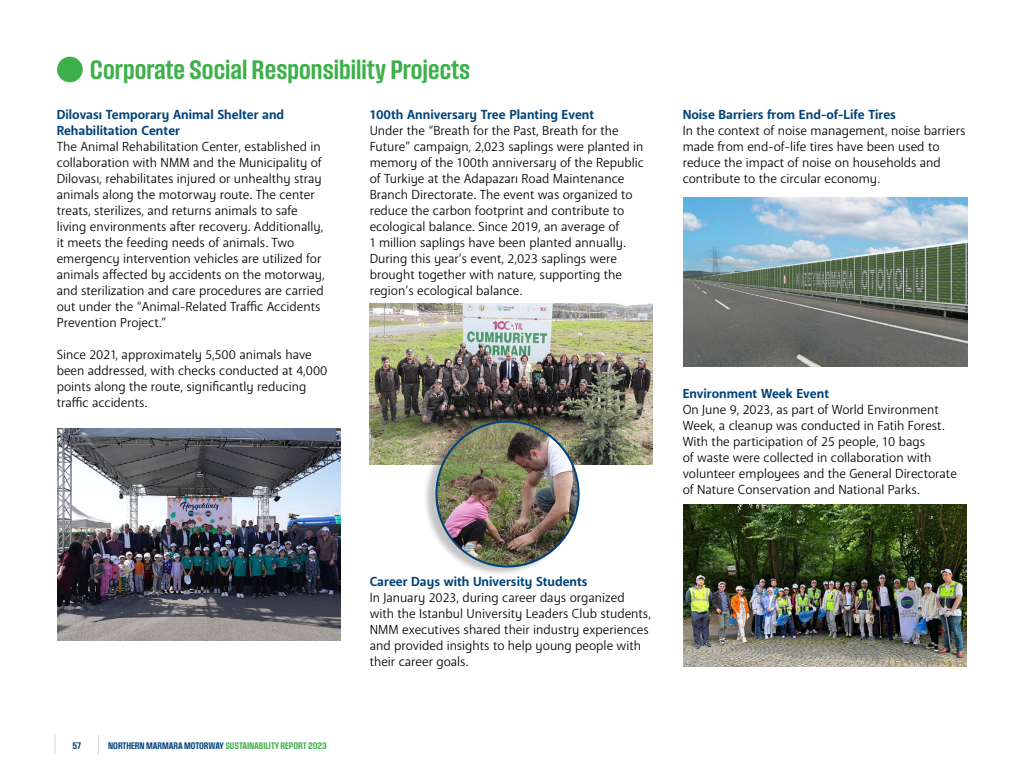
<style>
.page{position:relative;width:1024px;height:768px;background:#fff}
.page>*{position:absolute;margin:0;border:0;box-sizing:border-box;transform-origin:0 0}
.t1{font:28px "Field Gothic No.44 Demi Cond";color:#3db04a}
.t2{font:13px/16px "Anago";color:#000}
.t3{font:700 13px/16px "Anago";color:#00427a}
.t4{font:10px "Field Gothic No.44 Demi Cond";letter-spacing:-.005em;color:#3db04a}
.t5{font:10px "Field Gothic No.44 Demi Cond";color:#00427a}
.s1{color:#00427a}
</style>
<div class="page">
<svg style="left:98px;top:735px;width:1px;height:19px"></svg>
<svg style="left:54px;top:735px;width:1px;height:19px"></svg>
<div style="left:57px;top:57px;width:26px;height:25px;background:#3db04a;border-radius:50%"></div>
<img style="left:57px;top:428px;width:284px;height:213px">
<img style="left:370px;top:303px;width:283px;height:162px">
<div style="left:422px;top:419px;width:155px;height:157px;background:#000;opacity:.24"></div>
<img style="left:436px;top:422px;width:143px;height:145px">
<img style="left:683px;top:197px;width:284px;height:170px">
<img style="left:683px;top:505px;width:284px;height:161px">
<h1 class="t1" style="left:90px;top:55px;width:382px">Corporate Social Responsibility Projects</h1>
<p class="t3" style="left:57px;top:106px;width:229px">Dilovası Temporary Animal Shelter and<br>Rehabilitation Center</p>
<p class="t2" style="left:57px;top:138px;width:270px">The Animal Rehabilitation Center, established in collaboration with NMM and the Municipality of Dilovası, rehabilitates injured or unhealthy stray animals along the motorway route. The center treats, sterilizes, and returns animals to safe living environments after recovery. Additionally, it meets the feeding needs of animals. Two emergency intervention vehicles are utilized for animals affected by accidents on the motorway, and sterilization and care procedures are carried out under the “Animal-Related Traffic Accidents Prevention Project.”</p>
<p class="t2" style="left:57px;top:346px;width:272px">Since 2021, approximately 5,500 animals have been addressed, with checks conducted at 4,000 points along the route, significantly reducing traffic accidents.</p>
<p class="t3" style="left:370px;top:106px;width:226px">100th Anniversary Tree Planting Event</p>
<p class="t2" style="left:370px;top:122px;width:276px">Under the “Breath for the Past, Breath for the Future” campaign, 2,023 saplings were planted in memory of the 100th anniversary of the Republic of Turkiye at the Adapazarı Road Maintenance Branch Directorate. The event was organized to reduce the carbon footprint and contribute to ecological balance. Since 2019, an average of<br>1 million saplings have been planted annually.<br>During this year’s event, 2,023 saplings were brought together with nature, supporting the region’s ecological balance.</p>
<p class="t3" style="left:683px;top:106px;width:215px">Noise Barriers from End-of-Life Tires</p>
<p class="t2" style="left:683px;top:122px;width:284px">In the context of noise management, noise barriers made from end-of-life tires have been used to reduce the impact of noise on households and contribute to the circular economy.</p>
<p class="t3" style="left:683px;top:386px;width:148px">Environment Week Event</p>
<p class="t2" style="left:683px;top:402px;width:276px">On June 9, 2023, as part of World Environment Week, a cleanup was conducted in Fatih Forest.<br>With the participation of 25 people, 10 bags<br>of waste were collected in collaboration with volunteer employees and the General Directorate of Nature Conservation and National Parks.</p>
<p class="t5" style="left:72px;top:740px;width:10px">57</p>
<p class="t4" style="left:108px;top:740px;width:220px"><span class="s1">NORTHERN MARMARA MOTORWAY</span> SUSTAINABILITY REPORT 2023</p>
<p class="t3" style="left:370px;top:574px;width:220px">Career Days with University Students</p>
<p class="t2" style="left:370px;top:590px;width:283px">In January 2023, during career days organized with the Istanbul University Leaders Club students, NMM executives shared their industry experiences and provided insights to help young people with their career goals.</p>
</div>
